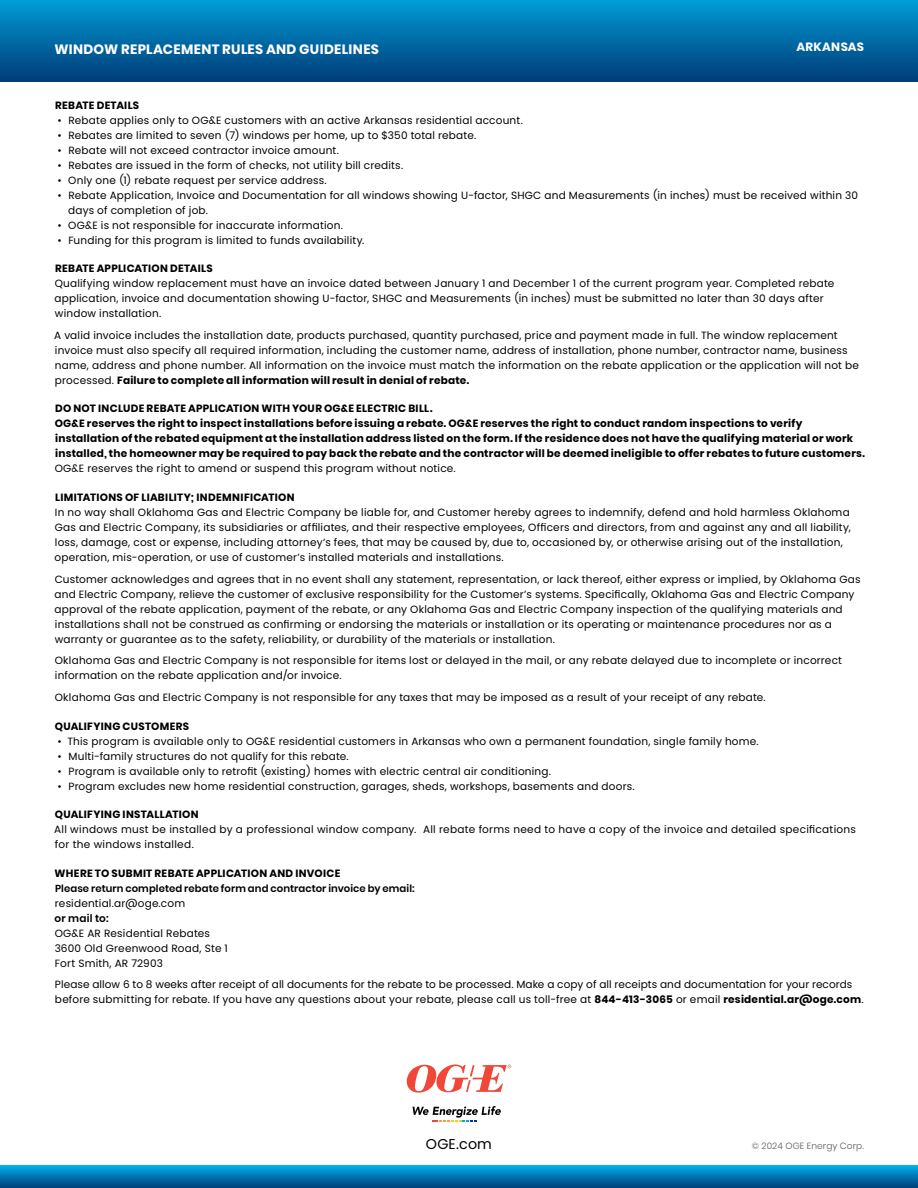
<style>
.page{position:relative;width:918px;height:1188px;background:#fff}
.page>*{position:absolute;margin:0;border:0;box-sizing:border-box;transform-origin:0 0}
.t1{font:14.25px "Poppins";letter-spacing:.01em;color:#000}
.t2{font:700 13.5px "Poppins";letter-spacing:.025em;color:#fff}
.t3{font:700 12px "Poppins";letter-spacing:.02em;color:#fff}
.t4{font:10.5px/15px "Poppins";letter-spacing:.02em;color:#000}
.t5{font:700 10.5px/15px "Poppins";letter-spacing:.02em;color:#000}
.t6{font:600 10.5px "Poppins";letter-spacing:.025em;color:#000}
.t7{font:600 10.2px "Poppins";letter-spacing:.01em;color:#000}
.t8{font:300 9px "Poppins";letter-spacing:.01em;color:#58595b}
.s1{font-weight:700}
</style>
<div class="page">
<div style="left:0;top:0;width:918px;height:82px;background:linear-gradient(to bottom,#009cd6,#003d78)"></div>
<div style="left:0;top:1166px;width:918px;height:22px;background:linear-gradient(to bottom,#00aae5,#00447f)"></div>
<svg style="left:407px;top:1064px;width:104px;height:29px"></svg>
<svg style="left:413px;top:1106px;width:88px;height:16px"></svg>
<p class="t2" style="left:54px;top:41px;width:326px">WINDOW REPLACEMENT RULES AND GUIDELINES</p>
<p class="t3" style="left:796px;top:40px;width:69px">ARKANSAS</p>
<p class="t5" style="left:55px;top:98px;width:86px">REBATE DETAILS</p>
<p class="t4" style="left:58px;top:113px;width:467px">• Rebate applies only to OG&amp;E customers with an active Arkansas residential account.</p>
<p class="t4" style="left:58px;top:128px;width:420px">• Rebates are limited to seven (7) windows per home, up to $350 total rebate.</p>
<p class="t4" style="left:58px;top:143px;width:283px">• Rebate will not exceed contractor invoice amount.</p>
<p class="t4" style="left:58px;top:158px;width:347px">• Rebates are issued in the form of checks, not utility bill credits.</p>
<p class="t4" style="left:58px;top:173px;width:271px">• Only one (1) rebate request per service address.</p>
<p class="t4" style="left:68px;top:188px;width:792px;text-indent:-10px">• Rebate Application, Invoice and Documentation for all windows showing U-factor, SHGC and Measurements (in inches) must be received within 30 days of completion of job.</p>
<p class="t4" style="left:58px;top:218px;width:287px">• OG&amp;E is not responsible for inaccurate information.</p>
<p class="t4" style="left:58px;top:233px;width:308px">• Funding for this program is limited to funds availability.</p>
<p class="t5" style="left:55px;top:261px;width:159px">REBATE APPLICATION DETAILS</p>
<p class="t4" style="left:55px;top:276px;width:781px">Qualifying window replacement must have an invoice dated between January 1 and December 1 of the current program year. Completed rebate application, invoice and documentation showing U-factor, SHGC and Measurements (in inches) must be submitted no later than 30 days after window installation.</p>
<p class="t4" style="left:54px;top:328px;width:806px">A valid invoice includes the installation date, products purchased, quantity purchased, price and payment made in full. The window replacement invoice must also specify all required information, including the customer name, address of installation, phone number, contractor name, business name, address and phone number. All information on the invoice must match the information on the rebate application or the application will not be processed. <span class="s1">Failure to complete all information will result in denial of rebate.</span></p>
<p class="t5" style="left:55px;top:401px;width:812px">DO NOT INCLUDE REBATE APPLICATION WITH YOUR OG&amp;E ELECTRIC BILL.<br>OG&amp;E reserves the right to inspect installations before issuing a rebate. OG&amp;E reserves the right to conduct random inspections to verify installation of the rebated equipment at the installation address listed on the form. If the residence does not have the qualifying material or work installed, the homeowner may be required to pay back the rebate and the contractor will be deemed ineligible to offer rebates to future customers.</p>
<p class="t4" style="left:55px;top:461px;width:403px">OG&amp;E reserves the right to amend or suspend this program without notice.</p>
<p class="t5" style="left:55px;top:490px;width:241px">LIMITATIONS OF LIABILITY; INDEMNIFICATION</p>
<p class="t4" style="left:55px;top:505px;width:798px">In no way shall Oklahoma Gas and Electric Company be liable for, and Customer hereby agrees to indemnify, defend and hold harmless Oklahoma Gas and Electric Company, its subsidiaries or affiliates, and their respective employees, Officers and directors, from and against any and all liability, loss, damage, cost or expense, including attorney’s fees, that may be caused by, due to, occasioned by, or otherwise arising out of the installation, operation, mis-operation, or use of customer’s installed materials and installations.</p>
<p class="t4" style="left:55px;top:572px;width:808px">Customer acknowledges and agrees that in no event shall any statement, representation, or lack thereof, either express or implied, by Oklahoma Gas and Electric Company, relieve the customer of exclusive responsibility for the Customer’s systems. Specifically, Oklahoma Gas and Electric Company approval of the rebate application, payment of the rebate, or any Oklahoma Gas and Electric Company inspection of the qualifying materials and installations shall not be construed as confirming or endorsing the materials or installation or its operating or maintenance procedures nor as a warranty or guarantee as to the safety, reliability, or durability of the materials or installation.</p>
<p class="t4" style="left:55px;top:653px;width:789px">Oklahoma Gas and Electric Company is not responsible for items lost or delayed in the mail, or any rebate delayed due to incomplete or incorrect information on the rebate application and/or invoice.</p>
<p class="t4" style="left:55px;top:690px;width:713px">Oklahoma Gas and Electric Company is not responsible for any taxes that may be imposed as a result of your receipt of any rebate.</p>
<p class="t5" style="left:55px;top:719px;width:136px">QUALIFYING CUSTOMERS</p>
<p class="t4" style="left:58px;top:734px;width:703px">• This program is available only to OG&amp;E residential customers in Arkansas who own a permanent foundation, single family home.</p>
<p class="t4" style="left:58px;top:749px;width:293px">• Multi-family structures do not qualify for this rebate.</p>
<p class="t4" style="left:58px;top:764px;width:495px">• Program is available only to retrofit (existing) homes with electric central air conditioning.</p>
<p class="t4" style="left:58px;top:779px;width:579px">• Program excludes new home residential construction, garages, sheds, workshops, basements and doors.</p>
<p class="t5" style="left:55px;top:807px;width:145px">QUALIFYING INSTALLATION</p>
<p class="t4" style="left:54px;top:822px;width:803px">All windows must be installed by a professional window company. All rebate forms need to have a copy of the invoice and detailed specifications for the windows installed.</p>
<p class="t5" style="left:55px;top:866px;width:287px">WHERE TO SUBMIT REBATE APPLICATION AND INVOICE</p>
<p class="t7" style="left:55px;top:882px;width:361px">Please return completed rebate form and contractor invoice by email:</p>
<p class="t4" style="left:55px;top:896px;width:132px">residential.ar@oge.com</p>
<p class="t6" style="left:55px;top:912px;width:56px">or mail to:</p>
<p class="t4" style="left:55px;top:926px;width:175px">OG&amp;E AR Residential Rebates<br>3600 Old Greenwood Road, Ste 1<br>Fort Smith, AR 72903</p>
<p class="t4" style="left:55px;top:977px;width:810px">Please allow 6 to 8 weeks after receipt of all documents for the rebate to be processed. Make a copy of all receipts and documentation for your records before submitting for rebate. If you have any questions about your rebate, please call us toll-free at <span class="s1">844-413-3065</span> or email <span class="s1">residential.ar@oge.com</span>.</p>
<h1 class="t1" style="left:426px;top:1136px;width:68px">OGE.com</h1>
<p class="t8" style="left:752px;top:1141px;width:113px">© 2024 OGE Energy Corp.</p>
</div>
